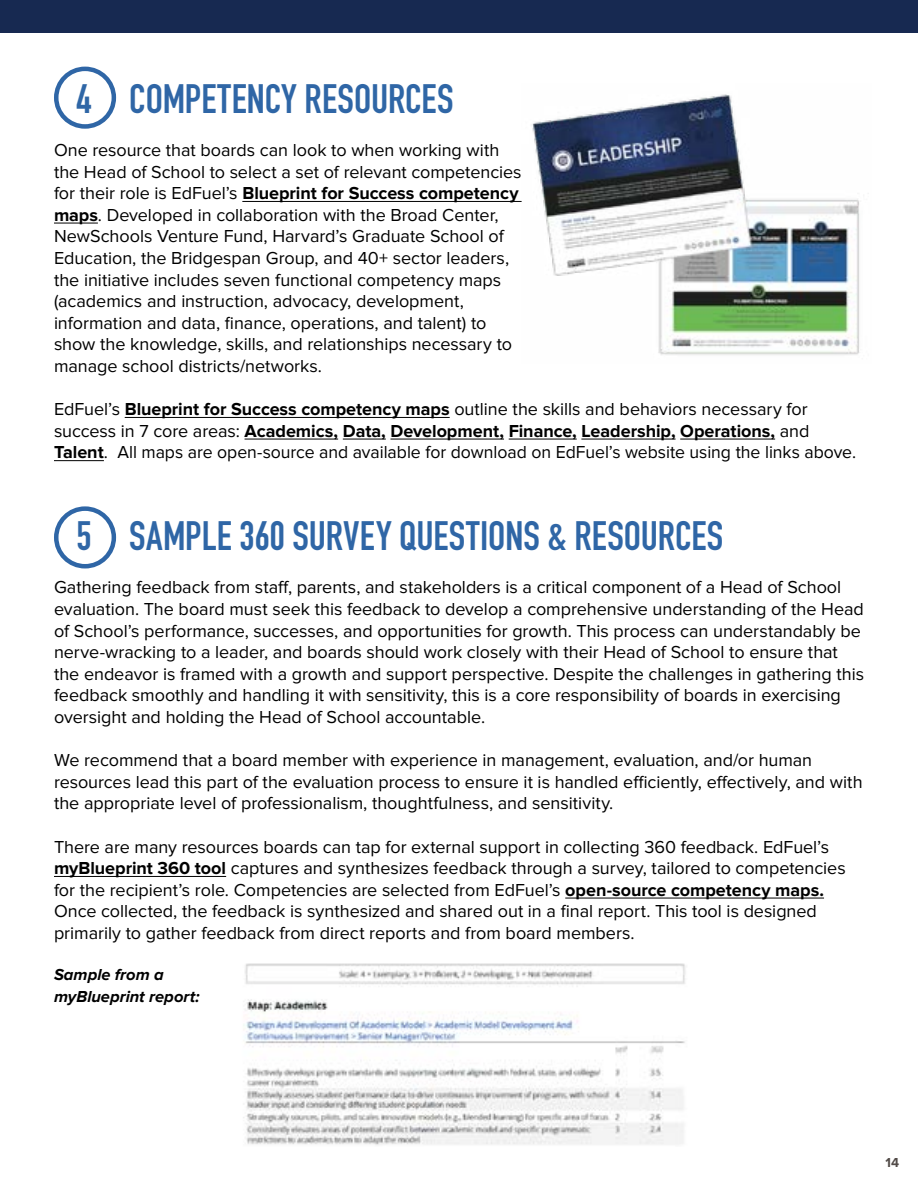
<style>
.page{position:relative;width:918px;height:1188px;background:#fff}
.page>*{position:absolute;margin:0;border:0;box-sizing:border-box;transform-origin:0 0}
.t1{font:700 40.5px "DIN Condensed";color:#2f66a6}
.t2{font:18px/21.6px "Proxima Nova";letter-spacing:-.005em;color:#000}
.t3{font:italic 700 16.5px/21.6px "Proxima Nova";color:#000}
.t4{font:700 13.5px "Proxima Nova";color:#524b48}
.s1{font-weight:700}
</style>
<div class="page">
<div style="left:0;top:0;width:918px;height:32px;background:#172951"></div>
<hr style="left:242px;top:201px;width:280px;height:1px;background:#000">
<hr style="left:54px;top:223px;width:44px;height:1px;background:#000">
<hr style="left:125px;top:417px;width:325px;height:1px;background:#000">
<hr style="left:245px;top:439px;width:93px;height:1px;background:#000">
<hr style="left:343px;top:439px;width:43px;height:1px;background:#000">
<hr style="left:390px;top:439px;width:114px;height:1px;background:#000">
<hr style="left:509px;top:439px;width:68px;height:1px;background:#000">
<hr style="left:581px;top:439px;width:95px;height:1px;background:#000">
<hr style="left:680px;top:439px;width:95px;height:1px;background:#000">
<hr style="left:54px;top:460px;width:50px;height:1px;background:#000">
<hr style="left:54px;top:876px;width:172px;height:1px;background:#000">
<hr style="left:565px;top:898px;width:259px;height:1px;background:#000">
<div style="left:54px;top:67px;width:62px;height:62px;border:4px solid #2f66a6;border-radius:50%"></div>
<img style="left:531px;top:94px;width:329px;height:261px">
<div style="left:54px;top:506px;width:62px;height:62px;border:4px solid #2f66a6;border-radius:50%"></div>
<img style="left:243px;top:964px;width:443px;height:181px">
<h1 class="t1" style="left:77px;top:71px;width:378px">4 COMPETENCY RESOURCES</h1>
<p class="t2" style="left:54px;top:140px;width:469px">One resource that boards can look to when working with the Head of School to select a set of relevant competencies for their role is EdFuel’s <span class="s1">Blueprint for Success competency maps</span>. Developed in collaboration with the Broad Center, NewSchools Venture Fund, Harvard’s Graduate School of Education, the Bridgespan Group, and 40+ sector leaders, the initiative includes seven functional competency maps (academics and instruction, advocacy, development, information and data, finance, operations, and talent) to show the knowledge, skills, and relationships necessary to manage school districts/networks.</p>
<p class="t2" style="left:54px;top:399px;width:804px">EdFuel’s <span class="s1">Blueprint for Success competency maps</span> outline the skills and behaviors necessary for success in 7 core areas: <span class="s1">Academics, Data, Development, Finance, Leadership, Operations,</span> and<br><span class="s1">Talent</span>. All maps are open-source and available for download on EdFuel’s website using the links above.</p>
<h1 class="t1" style="left:77px;top:509px;width:648px">5 SAMPLE 360 SURVEY QUESTIONS &amp; RESOURCES</h1>
<p class="t2" style="left:54px;top:577px;width:812px">Gathering feedback from staff, parents, and stakeholders is a critical component of a Head of School evaluation. The board must seek this feedback to develop a comprehensive understanding of the Head of School’s performance, successes, and opportunities for growth. This process can understandably be nerve-wracking to a leader, and boards should work closely with their Head of School to ensure that the endeavor is framed with a growth and support perspective. Despite the challenges in gathering this feedback smoothly and handling it with sensitivity, this is a core responsibility of boards in exercising oversight and holding the Head of School accountable.</p>
<p class="t2" style="left:54px;top:750px;width:810px">We recommend that a board member with experience in management, evaluation, and/or human resources lead this part of the evaluation process to ensure it is handled efficiently, effectively, and with the appropriate level of professionalism, thoughtfulness, and sensitivity.</p>
<p class="t2" style="left:54px;top:836px;width:793px">There are many resources boards can tap for external support in collecting 360 feedback. EdFuel’s <span class="s1">myBlueprint 360 tool</span> captures and synthesizes feedback through a survey, tailored to competencies for the recipient’s role. Competencies are selected from EdFuel’s <span class="s1">open-source competency maps.<br></span>Once collected, the feedback is synthesized and shared out in a final report. This tool is designed primarily to gather feedback from direct reports and from board members.</p>
<p class="t3" style="left:54px;top:965px;width:147px">Sample from a myBlueprint report:</p>
<p class="t4" style="left:886px;top:1155px;width:15px">14</p>
</div>
